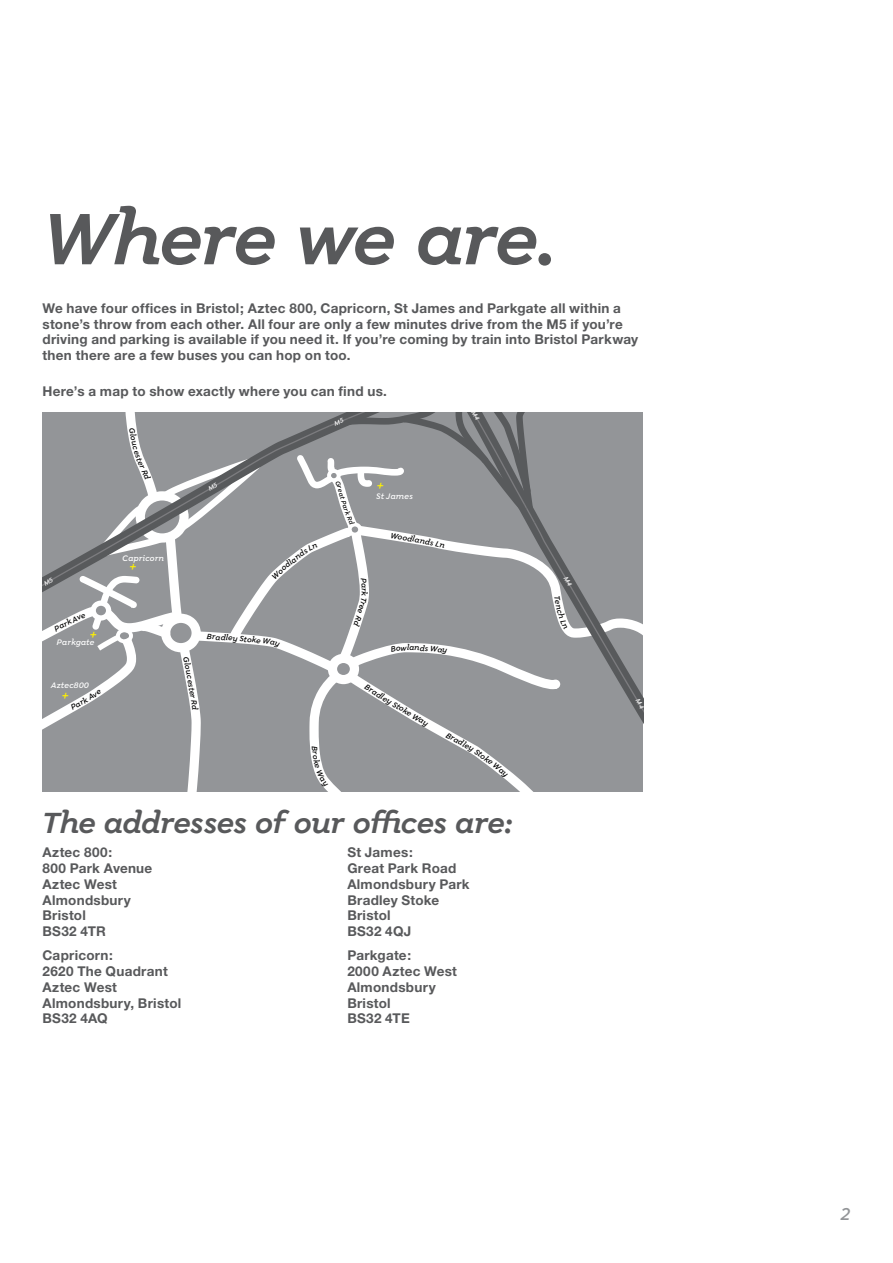
<style>
.page{position:relative;width:893px;height:1263px;background:#fff}
.page>*{position:absolute;margin:0;border:0;box-sizing:border-box;transform-origin:0 0}
.t1{font:700 75px "Everything";letter-spacing:-.025em;color:#58595b}
.t2{font:700 30px "Everything";letter-spacing:-.015em;color:#58595b}
.t3{font:18px "Everything";color:#939598}
.t4{font:700 13.5px/15.8px "Helvetica Neue";letter-spacing:.02em;color:#58595b}
.t5{font:13.2px "Everything";color:#fff200}
.t6{font:8.25px "Everything";color:#fff}
.t7{font:7.95px "Everything";color:#000}
</style>
<div class="page">
<svg style="left:43px;top:412px;width:601px;height:380px;background:#9b9d9f"></svg>
<h1 class="t1" style="left:43px;top:191px;width:516px">Where we are.</h1>
<p class="t4" style="left:43px;top:300px;width:597px">We have four offices in Bristol; Aztec 800, Capricorn, St James and Parkgate all within a stone’s throw from each other. All four are only a few minutes drive from the M5 if you’re driving and parking is available if you need it. If you’re coming by train into Bristol Parkway then there are a few buses you can hop on too.</p>
<p class="t4" style="left:43px;top:383px;width:346px">Here’s a map to show exactly where you can find us.</p>
<p class="t5" style="left:376px;top:478px;width:10px">+</p>
<p class="t6" style="left:376px;top:491px;width:38px">St James</p>
<p class="t5" style="left:89px;top:626px;width:10px">+</p>
<p class="t6" style="left:57px;top:637px;width:39px">Parkgate</p>
<p class="t6" style="left:51px;top:680px;width:39px">Aztec800</p>
<p class="t5" style="left:61px;top:688px;width:10px">+</p>
<p class="t6" style="left:122px;top:553px;width:43px">Capricorn</p>
<p class="t5" style="left:129px;top:558px;width:10px">+</p>
<p class="t7" style="left:191px;top:656px;width:24px;rotate:79deg">Glouc</p>
<p class="t7" style="left:195px;top:678px;width:17px;rotate:80deg">este</p>
<p class="t7" style="left:216px;top:632px;width:24px;rotate:4deg">adley</p>
<p class="t7" style="left:391px;top:530px;width:26px;rotate:9deg">Woodl</p>
<p class="t7" style="left:407px;top:643px;width:4px">l</p>
<p class="t7" style="left:368px;top:682px;width:32px;rotate:32deg">Bradley</p>
<p class="t7" style="left:396px;top:699px;width:23px;rotate:31deg">Stoke</p>
<p class="t7" style="left:449px;top:730px;width:32px;rotate:29deg">Bradley</p>
<h2 class="t2" style="left:43px;top:804px;width:471px">The addresses of our offices are:</h2>
<p class="t4" style="left:43px;top:844px;width:111px">Aztec 800:<br>800 Park Avenue<br>Aztec West<br>Almondsbury<br>Bristol<br>BS32 4TR</p>
<p class="t4" style="left:43px;top:947px;width:140px">Capricorn:<br>2620 The Quadrant<br>Aztec West<br>Almondsbury, Bristol<br>BS32 4AQ</p>
<p class="t4" style="left:347px;top:844px;width:124px">St James:<br>Great Park Road<br>Almondsbury Park<br>Bradley Stoke<br>Bristol<br>BS32 4QJ</p>
<p class="t4" style="left:347px;top:947px;width:111px">Parkgate:<br>2000 Aztec West<br>Almondsbury<br>Bristol<br>BS32 4TE</p>
<h3 class="t3" style="left:840px;top:1203px;width:12px">2</h3>
</div>
